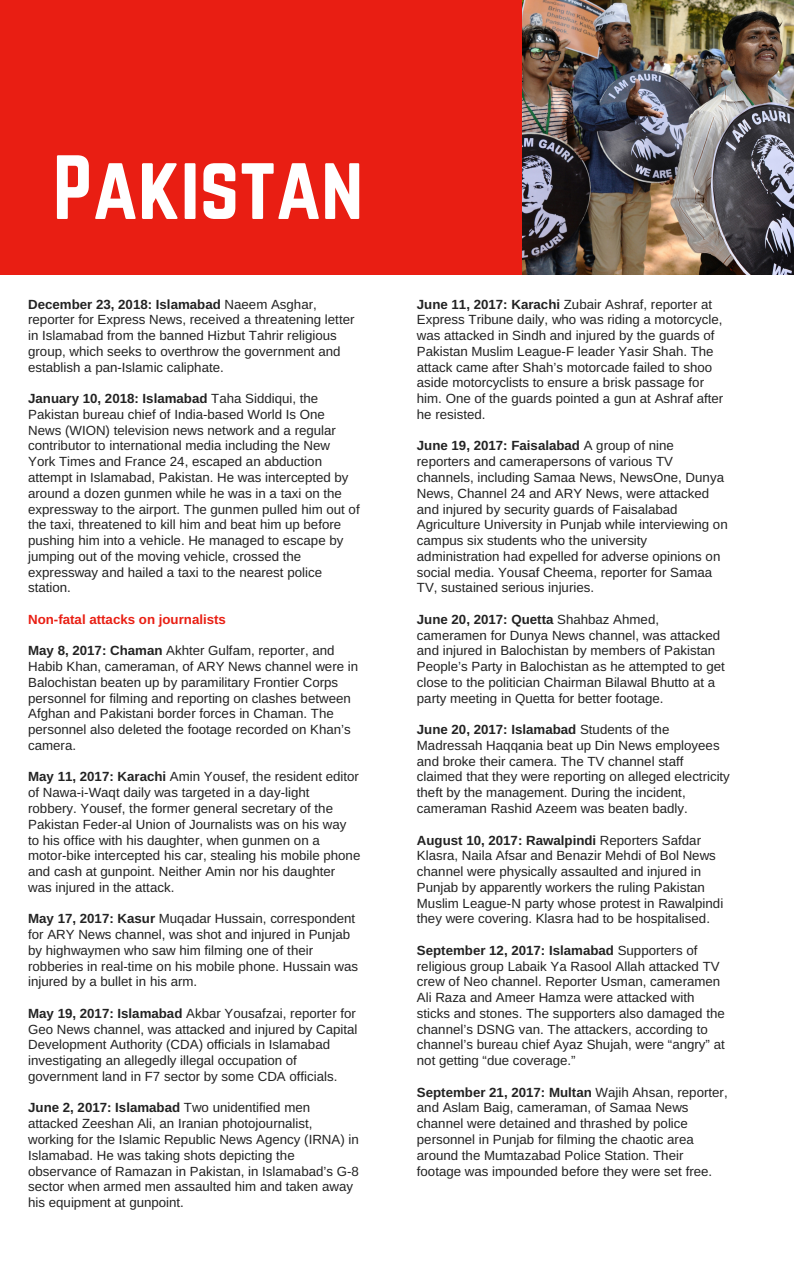
<style>
.page{position:relative;width:794px;height:1266px;background:#fff}
.page>*{position:absolute;margin:0;border:0;box-sizing:border-box;transform-origin:0 0}
.t1{font:79.65px "Norwester";color:#fff}
.t2{font:13.27px/15.8px "Arimo";color:#222}
.t3{font:700 13.27px "Arimo";color:#e91e13}
.s1{font-weight:700}
</style>
<div class="page">
<div style="left:0;top:0;width:793px;height:275px;background:#e91e13"></div>
<img style="left:522px;top:0;width:271px;height:274px">
<h1 class="t1" style="left:53px;top:149px;width:311px">Pakistan</h1>
<p class="t2" style="left:28px;top:296px;width:327px"><span class="s1">December 23, 2018: Islamabad</span> Naeem Asghar, reporter for Express News, received a threatening letter in Islamabad from the banned Hizbut Tahrir religious group, which seeks to overthrow the government and establish a pan-Islamic caliphate.</p>
<p class="t2" style="left:28px;top:391px;width:333px"><span class="s1">January 10, 2018: Islamabad</span> Taha Siddiqui, the Pakistan bureau chief of India-based World Is One News (WION) television news network and a regular contributor to international media including the New York Times and France 24, escaped an abduction attempt in Islamabad, Pakistan. He was intercepted by around a dozen gunmen while he was in a taxi on the expressway to the airport. The gunmen pulled him out of the taxi, threatened to kill him and beat him up before pushing him into a vehicle. He managed to escape by jumping out of the moving vehicle, crossed the expressway and hailed a taxi to the nearest police station.</p>
<p class="t3" style="left:28px;top:612px;width:199px">Non-fatal attacks on journalists</p>
<p class="t2" style="left:28px;top:643px;width:331px"><span class="s1">May 8, 2017: Chaman</span> Akhter Gulfam, reporter, and Habib Khan, cameraman, of ARY News channel were in Balochistan beaten up by paramilitary Frontier Corps personnel for filming and reporting on clashes between Afghan and Pakistani border forces in Chaman. The personnel also deleted the footage recorded on Khan’s camera.</p>
<p class="t2" style="left:28px;top:769px;width:333px"><span class="s1">May 11, 2017: Karachi</span> Amin Yousef, the resident editor of Nawa-i-Waqt daily was targeted in a day-light robbery. Yousef, the former general secretary of the Pakistan Feder-al Union of Journalists was on his way to his office with his daughter, when gunmen on a motor-bike intercepted his car, stealing his mobile phone and cash at gunpoint. Neither Amin nor his daughter was injured in the attack.</p>
<p class="t2" style="left:28px;top:911px;width:331px"><span class="s1">May 17, 2017: Kasur</span> Muqadar Hussain, correspondent for ARY News channel, was shot and injured in Punjab by highwaymen who saw him filming one of their robberies in real-time on his mobile phone. Hussain was injured by a bullet in his arm.</p>
<p class="t2" style="left:28px;top:1005px;width:330px"><span class="s1">May 19, 2017: Islamabad</span> Akbar Yousafzai, reporter for Geo News channel, was attacked and injured by Capital Development Authority (CDA) officials in Islamabad investigating an allegedly illegal occupation of government land in F7 sector by some CDA officials.</p>
<p class="t2" style="left:28px;top:1100px;width:332px"><span class="s1">June 2, 2017: Islamabad</span> Two unidentified men attacked Zeeshan Ali, an Iranian photojournalist, working for the Islamic Republic News Agency (IRNA) in Islamabad. He was taking shots depicting the observance of Ramazan in Pakistan, in Islamabad’s G-8 sector when armed men assaulted him and taken away his equipment at gunpoint.</p>
<p class="t2" style="left:416px;top:296px;width:308px"><span class="s1">June 11, 2017: Karachi</span> Zubair Ashraf, reporter at Express Tribune daily, who was riding a motorcycle, was attacked in Sindh and injured by the guards of Pakistan Muslim League-F leader Yasir Shah. The attack came after Shah’s motorcade failed to shoo aside motorcyclists to ensure a brisk passage for him. One of the guards pointed a gun at Ashraf after he resisted.</p>
<p class="t2" style="left:416px;top:438px;width:312px"><span class="s1">June 19, 2017: Faisalabad</span> A group of nine reporters and camerapersons of various TV channels, including Samaa News, NewsOne, Dunya News, Channel 24 and ARY News, were attacked and injured by security guards of Faisalabad Agriculture University in Punjab while interviewing on campus six students who the university administration had expelled for adverse opinions on social media. Yousaf Cheema, reporter for Samaa TV, sustained serious injuries.</p>
<p class="t2" style="left:416px;top:611px;width:309px"><span class="s1">June 20, 2017: Quetta</span> Shahbaz Ahmed, cameramen for Dunya News channel, was attacked and injured in Balochistan by members of Pakistan People’s Party in Balochistan as he attempted to get close to the politician Chairman Bilawal Bhutto at a party meeting in Quetta for better footage.</p>
<p class="t2" style="left:416px;top:722px;width:314px"><span class="s1">June 20, 2017: Islamabad</span> Students of the Madressah Haqqania beat up Din News employees and broke their camera. The TV channel staff claimed that they were reporting on alleged electricity theft by the management. During the incident, cameraman Rashid Azeem was beaten badly.</p>
<p class="t2" style="left:416px;top:832px;width:308px"><span class="s1">August 10, 2017: Rawalpindi</span> Reporters Safdar Klasra, Naila Afsar and Benazir Mehdi of Bol News channel were physically assaulted and injured in Punjab by apparently workers the ruling Pakistan Muslim League-N party whose protest in Rawalpindi they were covering. Klasra had to be hospitalised.</p>
<p class="t2" style="left:416px;top:942px;width:309px"><span class="s1">September 12, 2017: Islamabad</span> Supporters of religious group Labaik Ya Rasool Allah attacked TV crew of Neo channel. Reporter Usman, cameramen Ali Raza and Ameer Hamza were attacked with sticks and stones. The supporters also damaged the channel’s DSNG van. The attackers, according to channel’s bureau chief Ayaz Shujah, were “angry” at not getting “due coverage.”</p>
<p class="t2" style="left:416px;top:1084px;width:312px"><span class="s1">September 21, 2017: Multan</span> Wajih Ahsan, reporter, and Aslam Baig, cameraman, of Samaa News channel were detained and thrashed by police personnel in Punjab for filming the chaotic area around the Mumtazabad Police Station. Their footage was impounded before they were set free.</p>
</div>
